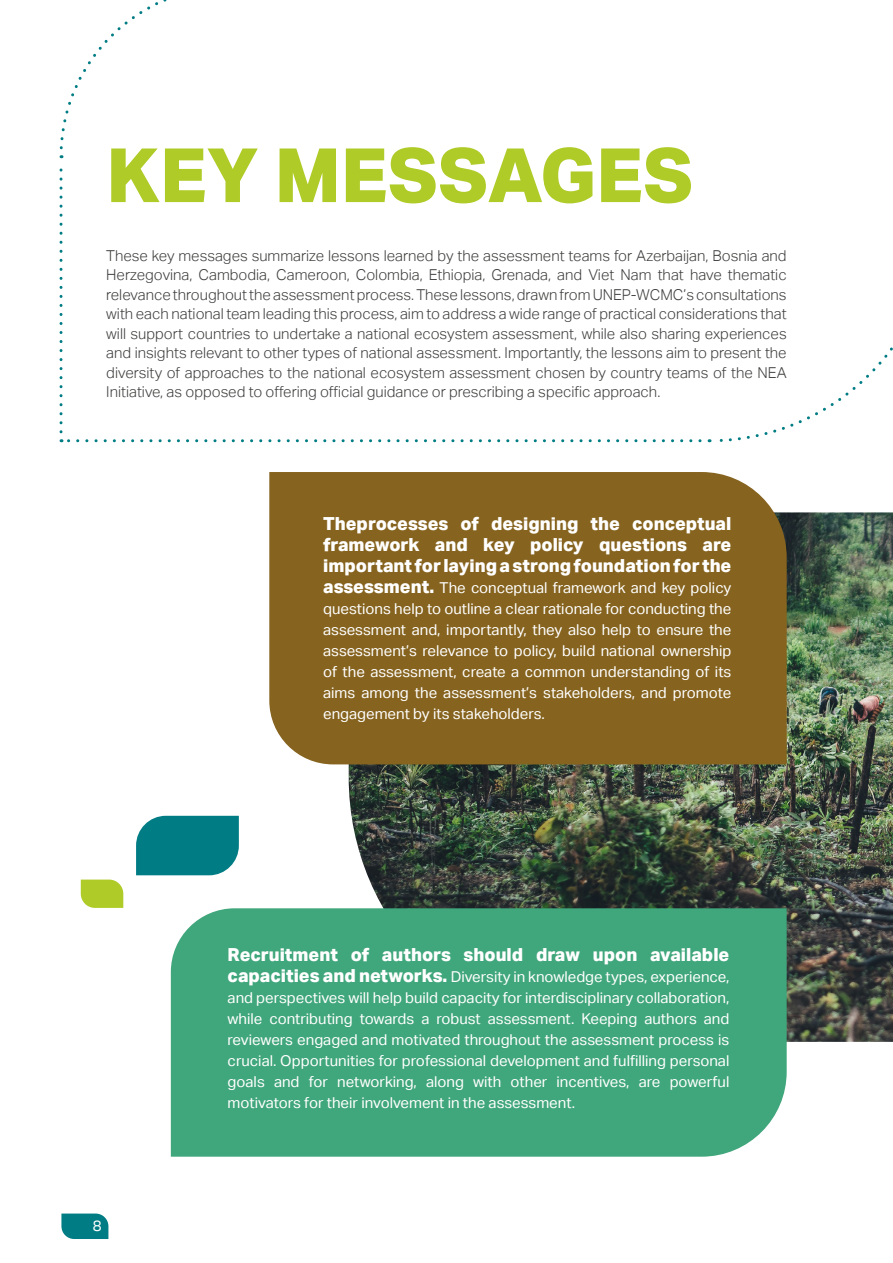
<style>
.page{position:relative;width:893px;height:1263px;background:#fff}
.page>*{position:absolute;margin:0;border:0;box-sizing:border-box;transform-origin:0 0}
.t1{font:800 75px "Aktiv Grotesk";color:#afcb27}
.t2{font:800 18px/21px "Aktiv Grotesk";color:#fff;text-align:justify}
.t3{font:15px/21px "Aktiv Grotesk";color:#fff;text-align:justify}
.t4{font:300 15px/19.5px "Aktiv Grotesk";color:#3c3c3b;text-align:justify}
.s1{font-weight:800;font-size:18px}
</style>
<div class="page">
<svg style="left:61px;top:1213px;width:47px;height:26px"></svg>
<img style="left:349px;top:512px;width:544px;height:530px">
<div style="left:171px;top:908px;width:616px;height:249px;background:#40a67b"></div>
<svg style="left:269px;top:472px;width:518px;height:292px;background:#8a6826"></svg>
<svg style="left:59px;top:0;width:108px;height:432px"></svg>
<svg style="left:709px;top:347px;width:184px;height:96px"></svg>
<svg style="left:61px;top:439px;width:639px;height:3px"></svg>
<svg style="left:136px;top:816px;width:103px;height:59px;background:#0f858b"></svg>
<svg style="left:81px;top:879px;width:42px;height:29px"></svg>
<h1 class="t1" style="left:106px;top:132px;width:588px">KEY MESSAGES</h1>
<p class="t4" style="left:106px;top:246px;width:682px">These key messages summarize lessons learned by the assessment teams for Azerbaijan, Bosnia and Herzegovina, Cambodia, Cameroon, Colombia, Ethiopia, Grenada, and Viet Nam that have thematic relevance throughout the assessment process. These lessons, drawn from UNEP-WCMC’s consultations with each national team leading this process, aim to address a wide range of practical considerations that will support countries to undertake a national ecosystem assessment, while also sharing experiences and insights relevant to other types of national assessment. Importantly, the lessons aim to present the diversity of approaches to the national ecosystem assessment chosen by country teams of the NEA Initiative, as opposed to offering official guidance or prescribing a specific approach.</p>
<p class="t2" style="left:323px;top:513px;width:410px">Theprocesses of designing the conceptual framework and key policy questions are important for laying a strong foundation for the</p>
<p class="t3" style="left:323px;top:577px;width:410px"><span class="s1">assessment.</span> The conceptual framework and key policy questions help to outline a clear rationale for conducting the assessment and, importantly, they also help to ensure the assessment’s relevance to policy, build national ownership of the assessment, create a common understanding of its aims among the assessment’s stakeholders, and promote engagement by its stakeholders.</p>
<p class="t3" style="left:93px;top:1215px;width:10px">8</p>
<p class="t2" style="left:228px;top:944px;width:503px">Recruitment of authors should draw upon available</p>
<p class="t3" style="left:228px;top:966px;width:503px"><span class="s1">capacities and networks.</span> Diversity in knowledge types, experience, and perspectives will help build capacity for interdisciplinary collaboration, while contributing towards a robust assessment. Keeping authors and reviewers engaged and motivated throughout the assessment process is crucial. Opportunities for professional development and fulfilling personal goals and for networking, along with other incentives, are powerful motivators for their involvement in the assessment.</p>
</div>
